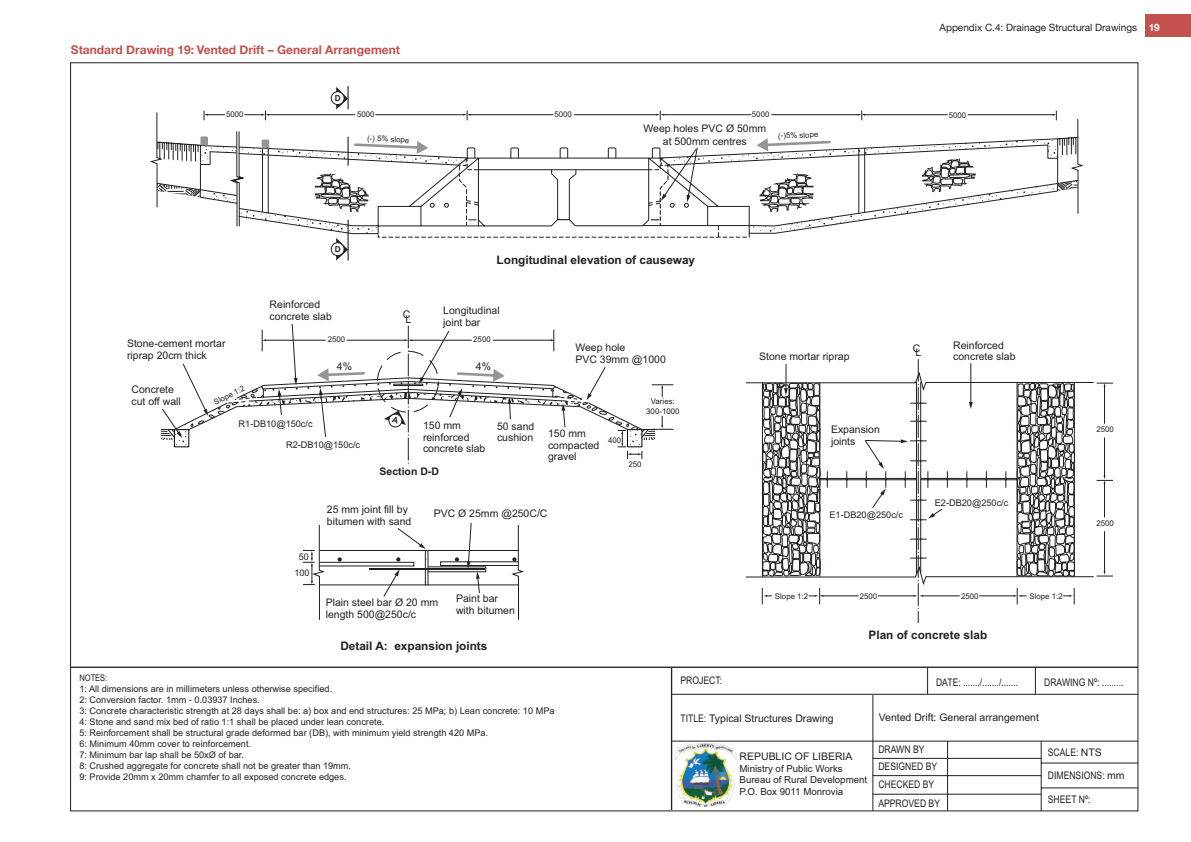
<style>
.page{position:relative;width:1191px;height:842px;background:#fff}
.page>*{position:absolute;margin:0;border:0;box-sizing:border-box;transform-origin:0 0}
.t1{font:700 12px "Helvetica Neue";color:#c3514e}
.t2{font:700 11.8px "Arial";color:#231f20}
.t3{font:10.5px/11.8px "Arial";color:#231f20}
.t4{font:10.5px/17.9px "Arial Narrow";color:#231f20}
.t5{font:700 10.5px "Arial";color:#231f20}
.t6{font:10px "Helvetica Neue";color:#231f20}
.t7{font:9.7px/11.6px "Arial";color:#231f20}
.t8{font:9.2px/11px "Arial";color:#231f20}
.t9{font:9.2px "Arial Narrow";color:#231f20}
.t10{font:700 8.2px "Arial";color:#231f20}
.t11{font:7.9px/9.4px "Arial";color:#231f20;text-align:center}
.s1{font-weight:700;color:#fff}
.s2{font-family:"Arial Narrow"}
.s3{font-family:"Arial"}
</style>
<div class="page">
<div style="left:1145px;top:14px;width:46px;height:23px;background:#c3514e"></div>
<hr style="left:671px;top:667px;width:1px;height:143px;background:#231f20">
<hr style="left:671px;top:694px;width:467px;height:1px;background:#231f20">
<svg style="left:1035px;top:668px;width:1px;height:26px"></svg>
<svg style="left:927px;top:668px;width:1px;height:26px"></svg>
<hr style="left:872px;top:695px;width:1px;height:116px;background:#231f20">
<hr style="left:947px;top:742px;width:1px;height:69px;background:#231f20">
<hr style="left:671px;top:741px;width:467px;height:1px;background:#231f20">
<hr style="left:872px;top:758px;width:169px;height:1px;background:#231f20">
<hr style="left:872px;top:775px;width:169px;height:1px;background:#231f20">
<hr style="left:872px;top:794px;width:169px;height:1px;background:#231f20">
<hr style="left:1040px;top:741px;width:1px;height:70px;background:#231f20">
<hr style="left:1041px;top:763px;width:97px;height:1px;background:#231f20">
<hr style="left:1041px;top:788px;width:97px;height:1px;background:#231f20">
<img style="left:674px;top:743px;width:63px;height:64px">
<hr style="left:71px;top:667px;width:1067px;height:1px;background:#231f20">
<svg style="left:150px;top:86px;width:932px;height:174px"></svg>
<svg style="left:1028px;top:383px;width:46px;height:194px"></svg>
<svg style="left:763px;top:382px;width:265px;height:195px"></svg>
<svg style="left:805px;top:466px;width:14px;height:61px"></svg>
<hr style="left:819px;top:382px;width:1px;height:195px;background:#231f20">
<hr style="left:762px;top:382px;width:1px;height:195px;background:#231f20">
<hr style="left:1074px;top:382px;width:1px;height:195px;background:#231f20">
<hr style="left:1016px;top:382px;width:1px;height:195px;background:#231f20">
<hr style="left:820px;top:479px;width:96px;height:1px;background:#231f20">
<hr style="left:921px;top:479px;width:96px;height:1px;background:#231f20">
<hr style="left:820px;top:478px;width:96px;height:1px;background:#231f20">
<hr style="left:921px;top:478px;width:96px;height:1px;background:#231f20">
<svg style="left:966px;top:471px;width:1px;height:17px"></svg>
<svg style="left:1005px;top:471px;width:1px;height:17px"></svg>
<svg style="left:986px;top:471px;width:1px;height:17px"></svg>
<svg style="left:846px;top:471px;width:1px;height:17px"></svg>
<svg style="left:827px;top:471px;width:1px;height:17px"></svg>
<hr style="left:1104px;top:437px;width:1px;height:39px;background:#231f20">
<hr style="left:1104px;top:386px;width:1px;height:38px;background:#231f20">
<svg style="left:1096px;top:383px;width:17px;height:4px"></svg>
<hr style="left:1104px;top:531px;width:1px;height:41px;background:#231f20">
<svg style="left:1096px;top:571px;width:17px;height:6px"></svg>
<hr style="left:1104px;top:483px;width:1px;height:34px;background:#231f20">
<svg style="left:1096px;top:475px;width:17px;height:9px"></svg>
<hr style="left:822px;top:596px;width:36px;height:1px;background:#231f20">
<svg style="left:762px;top:588px;width:10px;height:16px"></svg>
<svg style="left:808px;top:588px;width:15px;height:16px"></svg>
<hr style="left:922px;top:596px;width:38px;height:1px;background:#231f20">
<hr style="left:979px;top:596px;width:35px;height:1px;background:#231f20">
<svg style="left:1013px;top:588px;width:13px;height:16px"></svg>
<svg style="left:1063px;top:588px;width:12px;height:16px"></svg>
<svg style="left:784px;top:364px;width:4px;height:31px"></svg>
<hr style="left:970px;top:363px;width:1px;height:40px;background:#231f20">
<svg style="left:969px;top:402px;width:3px;height:7px"></svg>
<svg style="left:864px;top:359px;width:84px;height:264px"></svg>
<svg style="left:311px;top:523px;width:212px;height:97px"></svg>
<svg style="left:161px;top:324px;width:512px;height:139px"></svg>
<h1 class="t1" style="left:71px;top:41px;width:331px">Standard Drawing 19: Vented Drift – General Arrangement</h1>
<p class="t10" style="left:335px;top:92px;width:7px">D</p>
<p class="t6" style="left:939px;top:20px;width:222px">Appendix C.4: Drainage Structural Drawings <span class="s1">19</span></p>
<p class="t11" style="left:226px;top:110px;width:19px">5000</p>
<p class="t11" style="left:357px;top:110px;width:19px">5000</p>
<p class="t11" style="left:554px;top:110px;width:19px">5000</p>
<p class="t11" style="left:752px;top:110px;width:19px">5000</p>
<p class="t11" style="left:948px;top:110px;width:19px">5000</p>
<p class="t11" style="left:778px;top:131px;width:42px;rotate:-2deg">(-)5% slope</p>
<p class="t3" style="left:643px;top:122px;width:124px;line-height:12.6px;text-align:center">Weep holes PVC Ø 50mm at 500mm centres</p>
<p class="t11" style="left:367px;top:133px;width:44px;rotate:3deg">(-) 5% slope</p>
<p class="t10" style="left:335px;top:243px;width:7px">D</p>
<p class="t2" style="left:496px;top:252px;width:200px">Longitudinal elevation of causeway</p>
<p class="t3" style="left:127px;top:337px;width:100px">Stone-cement mortar riprap 20cm thick</p>
<p class="t3" style="left:131px;top:384px;width:51px">Concrete cut off wall</p>
<p class="t11" style="left:212px;top:398px;width:35px;rotate:-26deg">Slope 1:2</p>
<p class="t3" style="left:270px;top:299px;width:64px">Reinforced concrete slab</p>
<p class="t3" style="left:443px;top:304px;width:58px">Longitudinal joint bar</p>
<p class="t3" style="left:403px;top:311px;width:10px">CL</p>
<p class="t11" style="left:328px;top:335px;width:19px">2500</p>
<p class="t11" style="left:473px;top:335px;width:19px">2500</p>
<p class="t3" style="left:337px;top:360px;width:17px">4%</p>
<p class="t3" style="left:476px;top:360px;width:17px">4%</p>
<p class="t8" style="left:239px;top:418px;width:76px">R1-DB10@150c/c</p>
<p class="t8" style="left:286px;top:439px;width:76px">R2-DB10@150c/c</p>
<p class="t3" style="left:423px;top:419px;width:64px">150 mm reinforced concrete slab</p>
<p class="t5" style="left:379px;top:464px;width:61px">Section D-D</p>
<p class="t3" style="left:497px;top:420px;width:39px">50 sand cushion</p>
<p class="t3" style="left:575px;top:342px;width:92px">Weep hole<br>PVC 39mm @1000</p>
<p class="t3" style="left:548px;top:427px;width:53px">150 mm compacted gravel</p>
<p class="t11" style="left:608px;top:435px;width:15px">400</p>
<p class="t11" style="left:646px;top:397px;width:35px">Varies:<br>300-1000</p>
<p class="t11" style="left:628px;top:459px;width:15px">250</p>
<p class="t8" style="left:299px;top:551px;width:12px">50</p>
<p class="t8" style="left:294px;top:567px;width:17px">100</p>
<p class="t3" style="left:327px;top:503px;width:86px">25 mm joint fill by bitumen with sand</p>
<p class="t3" style="left:434px;top:507px;width:115px">PVC Ø 25mm @250C/C</p>
<p class="t3" style="left:326px;top:597px;width:114px">Plain steel bar Ø 20 mm length 500@250c/c</p>
<p class="t3" style="left:456px;top:592px;width:60px">Paint bar with bitumen</p>
<p class="t2" style="left:340px;top:637px;width:148px">Detail A: expansion joints</p>
<p class="t3" style="left:759px;top:351px;width:92px">Stone mortar riprap</p>
<p class="t3" style="left:953px;top:339px;width:64px">Reinforced concrete slab</p>
<p class="t3" style="left:913px;top:344px;width:10px">CL</p>
<p class="t3" style="left:831px;top:424px;width:50px">Expansion joints</p>
<p class="t8" style="left:829px;top:509px;width:75px">E1-DB20@250c/c</p>
<p class="t8" style="left:935px;top:497px;width:75px">E2-DB20@250c/c</p>
<p class="t11" style="left:775px;top:591px;width:35px">Slope 1:2</p>
<p class="t11" style="left:860px;top:591px;width:19px">2500</p>
<p class="t11" style="left:961px;top:591px;width:19px">2500</p>
<p class="t11" style="left:1029px;top:591px;width:35px">Slope 1:2</p>
<p class="t2" style="left:868px;top:626px;width:120px">Plan of concrete slab</p>
<p class="t11" style="left:1096px;top:425px;width:19px">2500</p>
<p class="t11" style="left:1096px;top:518px;width:19px">2500</p>
<p class="t9" style="left:79px;top:670px;width:29px">NOTES:</p>
<p class="t8" style="left:79px;top:683px;width:477px">1: All dimensions are in millimeters unless otherwise specified.<br>2: Conversion factor. 1mm - 0.03937 Inches.<br>3: Concrete characteristic strength at 28 days shall be: a) box and end structures: 25 MPa; b) Lean concrete: 10 MPa 4: Stone and sand mix bed of ratio 1:1 shall be placed under lean concrete.<br>5: Reinforcement shall be structural grade deformed bar (DB), with minimum yield strength 420 MPa.<br>6: Minimum 40mm cover to reinforcement.<br>7: Minimum bar lap shall be 50xØ of bar.<br>8: Crushed aggregate for concrete shall not be greater than 19mm.<br>9: Provide 20mm x 20mm chamfer to all exposed concrete edges.</p>
<p class="t4" style="left:680px;top:671px;width:43px">PROJECT:</p>
<p class="t4" style="left:936px;top:673px;width:84px">DATE: ......./......./.......</p>
<p class="t4" style="left:1044px;top:673px;width:81px">DRAWING Nº: .........</p>
<p class="t3" style="left:680px;top:712px;width:155px"><span class="s2">TITLE:</span> Typical Structures Drawing</p>
<p class="t3" style="left:878px;top:711px;width:162px">Vented Drift: General arrangement</p>
<p class="t4" style="left:878px;top:740px;width:63px">DRAWN BY<br>DESIGNED BY<br>CHECKED BY<br>APPROVED BY</p>
<p class="t4" style="left:1048px;top:742px;width:55px">SCALE: <span class="s3">NTS</span></p>
<p class="t3" style="left:739px;top:750px;width:114px">REPUBLIC OF LIBERIA</p>
<p class="t7" style="left:739px;top:762px;width:129px">Ministry of Public Works<br>Bureau of Rural Development<br>P.O. Box 9011 Monrovia</p>
<p class="t4" style="left:1048px;top:766px;width:78px">DIMENSIONS: <span class="s3">mm</span></p>
<p class="t4" style="left:1048px;top:790px;width:44px">SHEET Nº:</p>
</div>
